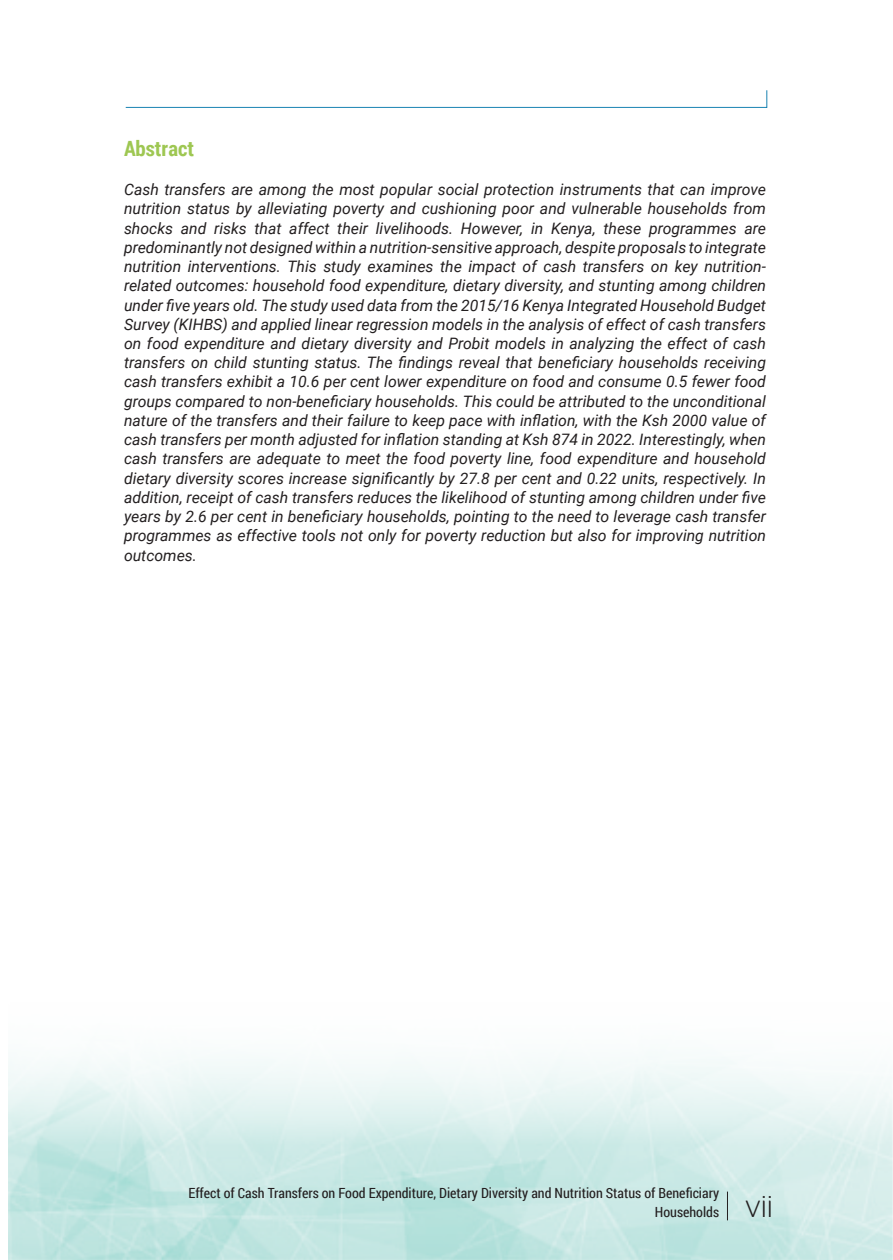
<style>
.page{position:relative;width:893px;height:1260px;background:#fff}
.page>*{position:absolute;margin:0;border:0;box-sizing:border-box;transform-origin:0 0}
.t1{font:300 31.5px "Stag Sans";color:#231f20}
.t2{font:700 21px "Roboto Condensed";color:#9ec752}
.t3{font:italic 15.75px/19.2px "Roboto";color:#231f20;text-align:justify}
.t4{font:14px/19.2px "Roboto Condensed";color:#231f20;text-align:right}
</style>
<div class="page">
<svg style="left:727px;top:1192px;width:1px;height:28px"></svg>
<svg style="left:125px;top:90px;width:643px;height:18px"></svg>
<h2 class="t2" style="left:124px;top:134px;width:71px">Abstract</h2>
<p class="t3" style="left:124px;top:179px;width:643px">Cash transfers are among the most popular social protection instruments that can improve nutrition status by alleviating poverty and cushioning poor and vulnerable households from shocks and risks that affect their livelihoods. However, in Kenya, these programmes are predominantly not designed within a nutrition-sensitive approach, despite proposals to integrate nutrition interventions. This study examines the impact of cash transfers on key nutrition&shy;related outcomes: household food expenditure, dietary diversity, and stunting among children under five years old. The study used data from the 2015/16 Kenya Integrated Household Budget Survey (KIHBS) and applied linear regression models in the analysis of effect of cash transfers on food expenditure and dietary diversity and Probit models in analyzing the effect of cash transfers on child stunting status. The findings reveal that beneficiary households receiving cash transfers exhibit a 10.6 per cent lower expenditure on food and consume 0.5 fewer food groups compared to non-beneficiary households. This could be attributed to the unconditional nature of the transfers and their failure to keep pace with inflation, with the Ksh 2000 value of cash transfers per month adjusted for inflation standing at Ksh 874 in 2022. Interestingly, when cash transfers are adequate to meet the food poverty line, food expenditure and household dietary diversity scores increase significantly by 27.8 per cent and 0.22 units, respectively. In addition, receipt of cash transfers reduces the likelihood of stunting among children under five years by 2.6 per cent in beneficiary households, pointing to the need to leverage cash transfer programmes as effective tools not only for poverty reduction but also for improving nutrition outcomes.</p>
<p class="t4" style="left:189px;top:1183px;width:532px">Effect of Cash Transfers on Food Expenditure, Dietary Diversity and Nutrition Status of Beneficiary<br>Households</p>
<h1 class="t1" style="left:745px;top:1189px;width:30px">vii</h1>
</div>
